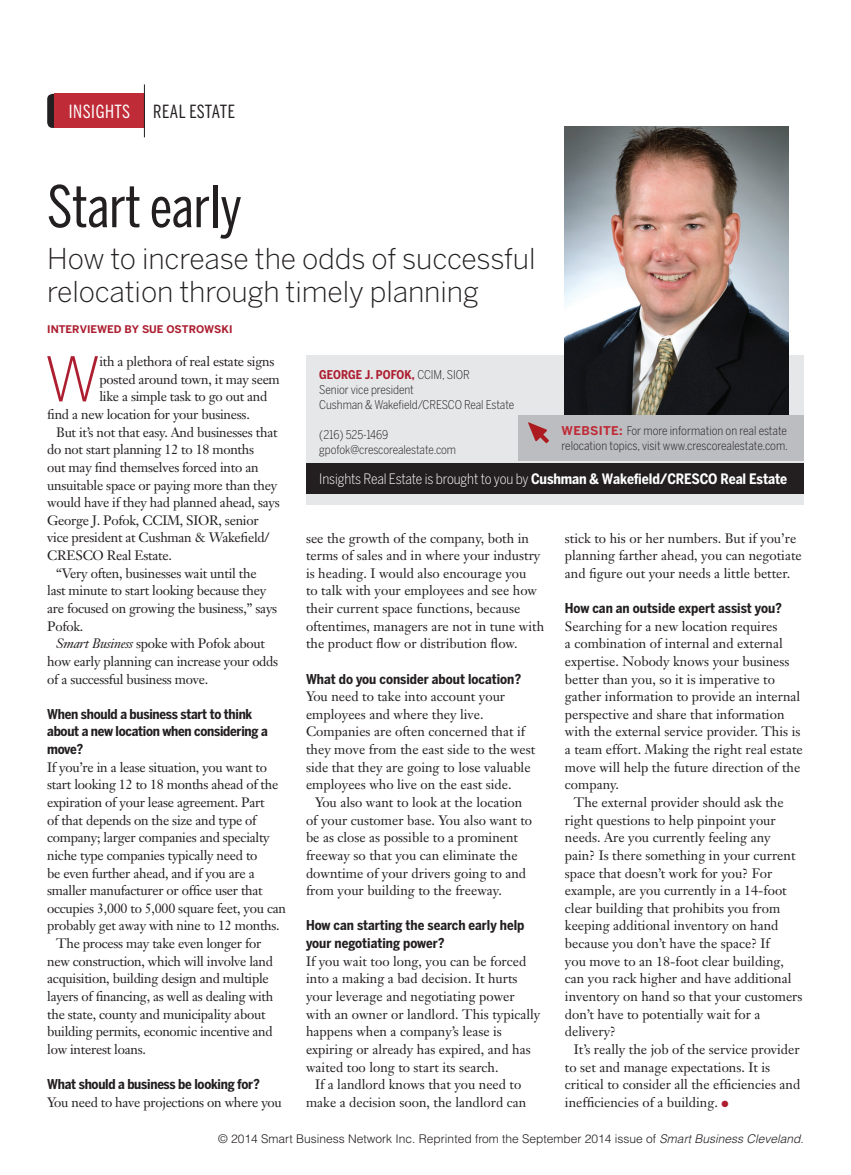
<style>
.page{position:relative;width:851px;height:1175px;background:#fff}
.page>*{position:absolute;margin:0;border:0;box-sizing:border-box;transform-origin:0 0}
.BodyDropCap{font:300 61.2px "Benton Sans";color:#ac1e30}
.Headline{font:57px "Benton Sans Comp";letter-spacing:-.005em;color:#231f20}
.Drophead{font:300 28.5px/33px "Benton Sans";letter-spacing:-.005em;color:#231f20}
.TopHeaderBlack{font:18px "Benton Sans Comp";letter-spacing:.025em;color:#231f20}
.TopHeaderWhite{font:18px "Benton Sans Comp";letter-spacing:.03em;color:#fff}
.InsightBroughtToYou{font:300 14.25px "Benton Sans Cond";letter-spacing:-.01em;color:#fff}
.BodyNoIndent{font:13.5px/17.7px "Janson Text";color:#231f20}
.Body{font:13.5px/17.7px "Janson Text";color:#231f20}
.Body-2{font:13.5px/17.7px "Janson Text";letter-spacing:-.02em;color:#231f20}
.BodyNoIndent-2{font:13.5px/17.7px "Janson Text";letter-spacing:-.02em;color:#231f20}
.BodySubhead{font:700 13.5px/17.7px "Benton Sans Cond";letter-spacing:-.015em;color:#231f20}
.BodyDropCap-2{font:13.5px "Janson Text";letter-spacing:-.02em;color:#231f20}
.InsightsTitleCo{font:300 12px/15px "Benton Sans Cond";letter-spacing:-.005em;color:#231f20}
.t1{font:300 12px "Helvetica";color:#231f20}
.InsightsTitleCo-2{font:700 12px "Benton Sans Cond";color:#ac1e30}
.Byline{font:700 10.5px "Benton Sans";color:#ac1e30}
.s1{font-style:italic}
.s2{font-weight:300;color:#231f20}
.s3{font-weight:700}
.s4{font-family:"Benton Sans";font-weight:700;color:#bf2b37}
.s5{color:#ac1e30}
</style>
<div class="page">
<div style="left:306px;top:355px;width:497px;height:150px;background:#e6e7e9"></div>
<img style="left:565px;top:127px;width:223px;height:288px">
<div style="left:306px;top:463px;width:497px;height:31px;background:#231f20"></div>
<div style="left:518px;top:415px;width:285px;height:45px;background:#bcbdc0"></div>
<svg style="left:528px;top:422px;width:21px;height:21px"></svg>
<svg style="left:47px;top:94px;width:8px;height:34px"></svg>
<div style="left:55px;top:94px;width:89px;height:34px;background:#bf2b37"></div>
<hr style="left:144px;top:84px;width:1px;height:53px;background:#231f20">
<p class="TopHeaderWhite" style="left:69px;top:101px;width:63px">INSIGHTS</p>
<p class="TopHeaderBlack" style="left:153px;top:101px;width:84px">REAL ESTATE</p>
<p class="Headline" style="left:47px;top:173px;width:196px">Start early</p>
<p class="Drophead" style="left:47px;top:242px;width:490px">How to increase the odds of successful relocation through timely planning</p>
<p class="Byline" style="left:47px;top:322px;width:187px">INTERVIEWED BY SUE OSTROWSKI</p>
<p class="BodyDropCap" style="left:45px;top:343px;width:58px">W</p>
<p class="BodyDropCap-2" style="left:99px;top:353px;width:176px">ith a plethora of real estate signs</p>
<p class="BodyDropCap-2" style="left:99px;top:370px;width:182px">posted around town, it may seem</p>
<p class="BodyDropCap-2" style="left:99px;top:388px;width:169px">like a simple task to go out and</p>
<p class="BodyDropCap-2" style="left:47px;top:406px;width:204px">find a new location for your business.</p>
<p class="Body-2" style="left:47px;top:423px;width:234px;text-indent:9px">But it’s not that easy. And businesses that do not start planning 12 to 18 months<br>out may find themselves forced into an unsuitable space or paying more than they would have if they had planned ahead, says George J. Pofok, CCIM, SIOR, senior vice president at Cushman &amp; Wakefield/ CRESCO Real Estate.</p>
<p class="Body-2" style="left:47px;top:564px;width:231px;text-indent:9px">“Very often, businesses wait until the last minute to start looking because they are focused on growing the business,” says<br>Pofok.</p>
<p class="Body-2" style="left:47px;top:634px;width:232px;text-indent:9px"><span class="s1">Smart Business</span> spoke with Pofok about how early planning can increase your odds of a successful business move.</p>
<p class="BodySubhead" style="left:47px;top:705px;width:222px">When should a business start to think about a new location when considering a move?</p>
<p class="BodyNoIndent-2" style="left:47px;top:758px;width:240px">If you’re in a lease situation, you want to start looking 12 to 18 months ahead of the expiration of your lease agreement. Part<br>of that depends on the size and type of company; larger companies and specialty niche type companies typically need to<br>be even further ahead, and if you are a smaller manufacturer or office user that occupies 3,000 to 5,000 square feet, you can probably get away with nine to 12 months.</p>
<p class="Body-2" style="left:47px;top:934px;width:227px;text-indent:9px">The process may take even longer for new construction, which will involve land acquisition, building design and multiple layers of financing, as well as dealing with the state, county and municipality about building permits, economic incentive and low interest loans.</p>
<p class="BodySubhead" style="left:47px;top:1075px;width:214px">What should a business be looking for?</p>
<p class="BodyNoIndent-2" style="left:47px;top:1093px;width:236px">You need to have projections on where you</p>
<p class="InsightsTitleCo-2" style="left:319px;top:367px;width:152px">GEORGE J. POFOK, <span class="s2">CCIM, SIOR</span></p>
<p class="InsightsTitleCo" style="left:319px;top:382px;width:96px">Senior vice president</p>
<p class="InsightsTitleCo" style="left:319px;top:397px;width:196px">Cushman &amp; Wakefield/CRESCO Real Estate</p>
<p class="InsightsTitleCo" style="left:319px;top:427px;width:71px">(216) 525-1469</p>
<p class="InsightsTitleCo" style="left:319px;top:442px;width:138px">gpofok@crescorealestate.com</p>
<p class="InsightBroughtToYou" style="left:319px;top:470px;width:469px">Insights Real Estate is brought to you by <span class="s3">Cushman &amp; Wakefield/CRESCO Real Estate</span></p>
<p class="InsightsTitleCo" style="left:561px;top:423px;width:228px"><span class="s4">WEBSITE:</span> For more information on real estate relocation topics, visit www.crescorealestate.com.</p>
<p class="BodyNoIndent" style="left:306px;top:529px;width:239px">see the growth of the company, both in terms of sales and in where your industry is heading. I would also encourage you<br>to talk with your employees and see how their current space functions, because oftentimes, managers are not in tune with the product flow or distribution flow.</p>
<p class="BodySubhead" style="left:306px;top:669px;width:216px">What do you consider about location?</p>
<p class="BodyNoIndent" style="left:306px;top:687px;width:231px">You need to take into account your employees and where they live.<br>Companies are often concerned that if they move from the east side to the west side that they are going to lose valuable employees who live on the east side.</p>
<p class="Body" style="left:306px;top:793px;width:227px;text-indent:9px">You also want to look at the location of your customer base. You also want to be as close as possible to a prominent freeway so that you can eliminate the downtime of your drivers going to and from your building to the freeway.</p>
<p class="BodySubhead" style="left:306px;top:916px;width:220px">How can starting the search early help your negotiating power?</p>
<p class="BodyNoIndent" style="left:306px;top:952px;width:236px">If you wait too long, you can be forced into a making a bad decision. It hurts your leverage and negotiating power with an owner or landlord. This typically happens when a company’s lease is expiring or already has expired, and has waited too long to start its search.</p>
<p class="Body" style="left:306px;top:1075px;width:222px;text-align:center">If a landlord knows that you need to make a decision soon, the landlord can</p>
<p class="Body" style="left:565px;top:529px;width:238px">stick to his or her numbers. But if you’re planning farther ahead, you can negotiate and figure out your needs a little better.</p>
<p class="BodySubhead" style="left:565px;top:599px;width:219px">How can an outside expert assist you?</p>
<p class="BodyNoIndent" style="left:565px;top:617px;width:239px">Searching for a new location requires<br>a combination of internal and external expertise. Nobody knows your business better than you, so it is imperative to gather information to provide an internal perspective and share that information with the external service provider. This is a team effort. Making the right real estate move will help the future direction of the company.</p>
<p class="Body" style="left:565px;top:793px;width:239px;text-indent:9px">The external provider should ask the right questions to help pinpoint your needs. Are you currently feeling any pain? Is there something in your current space that doesn’t work for you? For example, are you currently in a 14-foot clear building that prohibits you from keeping additional inventory on hand because you don’t have the space? If<br>you move to an 18-foot clear building, can you rack higher and have additional inventory on hand so that your customers don’t have to potentially wait for a delivery?</p>
<p class="Body" style="left:565px;top:1040px;width:237px;text-indent:9px">It’s really the job of the service provider to set and manage expectations. It is critical to consider all the efficiencies and inefficiencies of a building. <span class="s5">●</span></p>
<p class="t1" style="left:218px;top:1131px;width:587px">© 2014 Smart Business Network Inc. Reprinted from the September 2014 issue of <span class="s1">Smart Business Cleveland</span>.</p>
</div>
